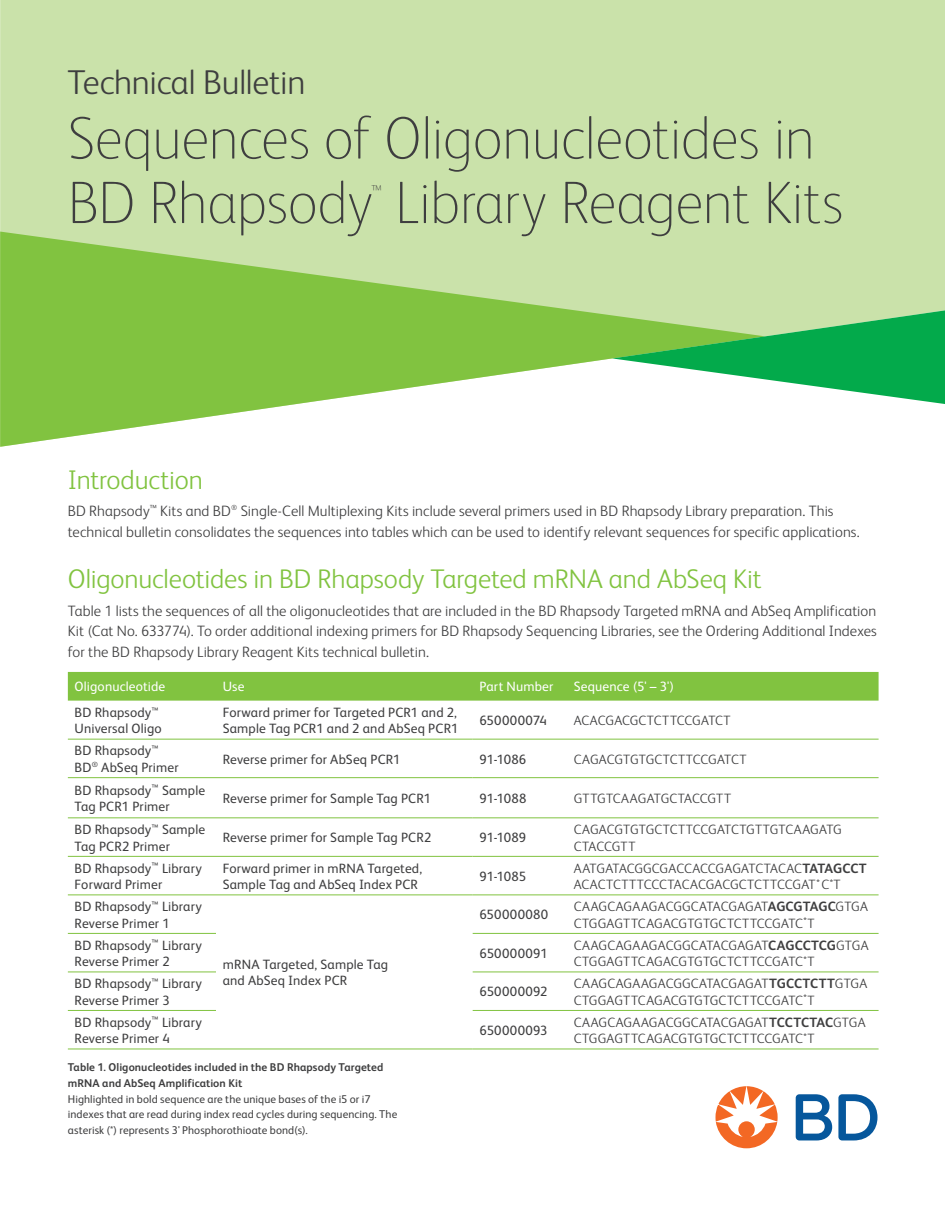
<style>
.page{position:relative;width:945px;height:1215px;background:#fff}
.page>*{position:absolute;margin:0;border:0;box-sizing:border-box;transform-origin:0 0}
.t1{font:100 60px/64.5px "FS Albert Pro";letter-spacing:-.015em;color:#3e3e3f}
.t2{font:300 34.5px "FS Albert Pro";letter-spacing:-.005em;color:#3e3e3f}
.t3{font:300 27px "FS Albert Pro";letter-spacing:-.005em;color:#81c340}
.t4{font:100 15.75px "FS Albert Pro";color:#3e3e3f}
.t5{font:300 15px/20.7px "FS Albert Pro";letter-spacing:.005em;color:#3e3e3f}
.t6{font:13.5px/16.5px "FS Albert Pro";letter-spacing:.01em;color:#3e3e3f}
.t7{font:300 13.5px/16.5px "FS Albert Pro";letter-spacing:-.005em;color:#3e3e3f}
.t8{font:13.5px "FS Albert Pro";letter-spacing:.01em;color:#fff}
.t9{font:11.25px/15.8px "FS Albert Pro";letter-spacing:.005em;color:#3e3e3f}
.t10{font:700 11.25px/15.8px "FS Albert Pro";letter-spacing:.005em;color:#3e3e3f}
.s1{font-weight:700}
.s2{font-size:9.9px}
</style>
<div class="page">
<svg style="left:796px;top:1094px;width:82px;height:46px"></svg>
<svg style="left:716px;top:1086px;width:62px;height:62px"></svg>
<div style="left:68px;top:672px;width:811px;height:29px;background:#81c340"></div>
<hr style="left:68px;top:739px;width:148px;height:1px;background:#81c340">
<hr style="left:68px;top:777px;width:148px;height:1px;background:#81c340">
<hr style="left:216px;top:739px;width:257px;height:1px;background:#81c340">
<hr style="left:473px;top:739px;width:94px;height:1px;background:#81c340">
<hr style="left:567px;top:739px;width:312px;height:1px;background:#81c340">
<hr style="left:216px;top:777px;width:257px;height:1px;background:#81c340">
<hr style="left:473px;top:777px;width:94px;height:1px;background:#81c340">
<hr style="left:567px;top:777px;width:312px;height:1px;background:#81c340">
<hr style="left:68px;top:818px;width:148px;height:1px;background:#81c340">
<hr style="left:216px;top:818px;width:257px;height:1px;background:#81c340">
<hr style="left:473px;top:818px;width:94px;height:1px;background:#81c340">
<hr style="left:567px;top:818px;width:312px;height:1px;background:#81c340">
<hr style="left:68px;top:856px;width:148px;height:1px;background:#81c340">
<hr style="left:216px;top:856px;width:257px;height:1px;background:#81c340">
<hr style="left:473px;top:856px;width:94px;height:1px;background:#81c340">
<hr style="left:567px;top:856px;width:312px;height:1px;background:#81c340">
<hr style="left:68px;top:895px;width:148px;height:1px;background:#81c340">
<hr style="left:68px;top:933px;width:148px;height:1px;background:#81c340">
<hr style="left:68px;top:972px;width:148px;height:1px;background:#81c340">
<hr style="left:68px;top:1010px;width:148px;height:1px;background:#81c340">
<hr style="left:68px;top:1049px;width:148px;height:1px;background:#81c340">
<hr style="left:216px;top:895px;width:257px;height:1px;background:#81c340">
<hr style="left:473px;top:895px;width:94px;height:1px;background:#81c340">
<hr style="left:567px;top:895px;width:312px;height:1px;background:#81c340">
<hr style="left:473px;top:933px;width:94px;height:1px;background:#81c340">
<hr style="left:567px;top:933px;width:312px;height:1px;background:#81c340">
<hr style="left:473px;top:972px;width:94px;height:1px;background:#81c340">
<hr style="left:567px;top:972px;width:312px;height:1px;background:#81c340">
<hr style="left:473px;top:1010px;width:94px;height:1px;background:#81c340">
<hr style="left:567px;top:1010px;width:312px;height:1px;background:#81c340">
<hr style="left:216px;top:1049px;width:257px;height:1px;background:#81c340">
<hr style="left:473px;top:1049px;width:94px;height:1px;background:#81c340">
<hr style="left:567px;top:1049px;width:312px;height:1px;background:#81c340">
<div style="left:0;top:0;width:945px;height:310px;background:#cae2aa"></div>
<svg style="left:0;top:232px;width:765px;height:215px;fill:#81c340"></svg>
<svg style="left:612px;top:310px;width:333px;height:94px"></svg>
<h2 class="t2" style="left:68px;top:59px;width:239px">Technical Bulletin</h2>
<h1 class="t1" style="left:68px;top:103px;width:778px">Sequences of Oligonucleotides in<br>BD Rhapsody Library Reagent Kits</h1>
<p class="t4" style="left:372px;top:180px;width:11px">™</p>
<h3 class="t3" style="left:68px;top:461px;width:137px">Introduction</h3>
<p class="t5" style="left:68px;top:500px;width:793px">BD Rhapsody<sup>™</sup> Kits and BD<sup>®</sup> Single-Cell Multiplexing Kits include several primers used in BD Rhapsody Library preparation. This technical bulletin consolidates the sequences into tables which can be used to identify relevant sequences for specific applications.</p>
<h3 class="t3" style="left:68px;top:561px;width:695px">Oligonucleotides in BD Rhapsody Targeted mRNA and AbSeq Kit</h3>
<p class="t5" style="left:68px;top:599px;width:810px;text-align:justify">Table 1 lists the sequences of all the oligonucleotides that are included in the BD Rhapsody Targeted mRNA and AbSeq Amplification Kit (Cat No. 633774). To order additional indexing primers for BD Rhapsody Sequencing Libraries, see the Ordering Additional Indexes for the BD Rhapsody Library Reagent Kits technical bulletin.</p>
<p class="t8" style="left:75px;top:677px;width:92px">Oligonucleotide</p>
<p class="t8" style="left:223px;top:677px;width:23px">Use</p>
<p class="t8" style="left:479px;top:677px;width:75px">Part Number</p>
<p class="t8" style="left:574px;top:677px;width:102px">Sequence (5' – 3')</p>
<p class="t6" style="left:75px;top:703px;width:89px">BD Rhapsody<sup>™<br></sup>Universal Oligo</p>
<p class="t6" style="left:223px;top:703px;width:237px">Forward primer for Targeted PCR1 and 2,<br>Sample Tag PCR1 and 2 and AbSeq PCR1</p>
<p class="t6" style="left:479px;top:711px;width:69px">650000074</p>
<p class="t7" style="left:574px;top:711px;width:158px">ACACGACGCTCTTCCGATCT</p>
<p class="t6" style="left:75px;top:741px;width:106px">BD Rhapsody<sup>™<br></sup>BD<sup>®</sup> AbSeq Primer</p>
<p class="t6" style="left:223px;top:750px;width:179px">Reverse primer for AbSeq PCR1</p>
<p class="t6" style="left:479px;top:750px;width:48px">91-1086</p>
<p class="t7" style="left:574px;top:750px;width:174px">CAGACGTGTGCTCTTCCGATCT</p>
<p class="t6" style="left:75px;top:781px;width:132px">BD Rhapsody<sup>™</sup> Sample<br>Tag PCR1 Primer</p>
<p class="t6" style="left:223px;top:789px;width:210px">Reverse primer for Sample Tag PCR1</p>
<p class="t6" style="left:479px;top:789px;width:49px">91-1088</p>
<p class="t7" style="left:574px;top:789px;width:159px">GTTGTCAAGATGCTACCGTT</p>
<p class="t6" style="left:75px;top:820px;width:132px">BD Rhapsody<sup>™</sup> Sample<br>Tag PCR2 Primer</p>
<p class="t6" style="left:223px;top:828px;width:210px">Reverse primer for Sample Tag PCR2</p>
<p class="t6" style="left:479px;top:828px;width:48px">91-1089</p>
<p class="t7" style="left:574px;top:820px;width:270px">CAGACGTGTGCTCTTCCGATCTGTTGTCAAGATG<br>CTACCGTT</p>
<p class="t6" style="left:75px;top:859px;width:129px">BD Rhapsody<sup>™</sup> Library<br>Forward Primer</p>
<p class="t6" style="left:223px;top:859px;width:201px">Forward primer in mRNA Targeted,<br>Sample Tag and AbSeq Index PCR</p>
<p class="t6" style="left:479px;top:867px;width:48px">91-1085</p>
<p class="t7" style="left:574px;top:859px;width:294px">AATGATACGGCGACCACCGAGATCTACAC<span class="s1">TATAGCCT<br></span>ACACTCTTTCCCTACACGACGCTCTTCCGAT<sup>*</sup>C<sup>*</sup>T</p>
<p class="t6" style="left:75px;top:897px;width:129px">BD Rhapsody<sup>™</sup> Library<br>Reverse Primer 1</p>
<p class="t6" style="left:223px;top:955px;width:167px">mRNA Targeted, Sample Tag and AbSeq Index PCR</p>
<p class="t6" style="left:479px;top:905px;width:70px">650000080</p>
<p class="t7" style="left:574px;top:897px;width:296px">CAAGCAGAAGACGGCATACGAGAT<span class="s1">AGCGTAGC</span>GTGA<br>CTGGAGTTCAGACGTGTGCTCTTCCGATC<sup>*</sup>T</p>
<p class="t6" style="left:75px;top:936px;width:129px">BD Rhapsody<sup>™</sup> Library<br>Reverse Primer 2</p>
<p class="t6" style="left:479px;top:944px;width:70px">650000091</p>
<p class="t7" style="left:574px;top:936px;width:296px">CAAGCAGAAGACGGCATACGAGAT<span class="s1">CAGCCTCG</span>GTGA<br>CTGGAGTTCAGACGTGTGCTCTTCCGATC<sup>*</sup>T</p>
<p class="t6" style="left:75px;top:974px;width:129px">BD Rhapsody<sup>™</sup> Library<br>Reverse Primer 3</p>
<p class="t6" style="left:479px;top:983px;width:70px">650000092</p>
<p class="t7" style="left:574px;top:974px;width:295px">CAAGCAGAAGACGGCATACGAGAT<span class="s1">TGCCTCTT</span>GTGA<br>CTGGAGTTCAGACGTGTGCTCTTCCGATC<sup>*</sup>T</p>
<p class="t6" style="left:75px;top:1013px;width:129px">BD Rhapsody<sup>™</sup> Library<br>Reverse Primer 4</p>
<p class="t6" style="left:479px;top:1021px;width:70px">650000093</p>
<p class="t7" style="left:574px;top:1013px;width:293px">CAAGCAGAAGACGGCATACGAGAT<span class="s1">TCCTCTAC</span>GTGA<br>CTGGAGTTCAGACGTGTGCTCTTCCGATC<sup>*</sup>T</p>
<p class="t10" style="left:68px;top:1059px;width:317px">Table 1. Oligonucleotides included in the BD Rhapsody Targeted mRNA and AbSeq Amplification Kit</p>
<p class="t9" style="left:68px;top:1090px;width:331px">Highlighted in bold sequence are the unique bases of the i5 or i7 indexes that are read during index read cycles during sequencing. The asterisk (<span class="s2">*</span>) represents 3' Phosphorothioate bond(s).</p>
</div>
